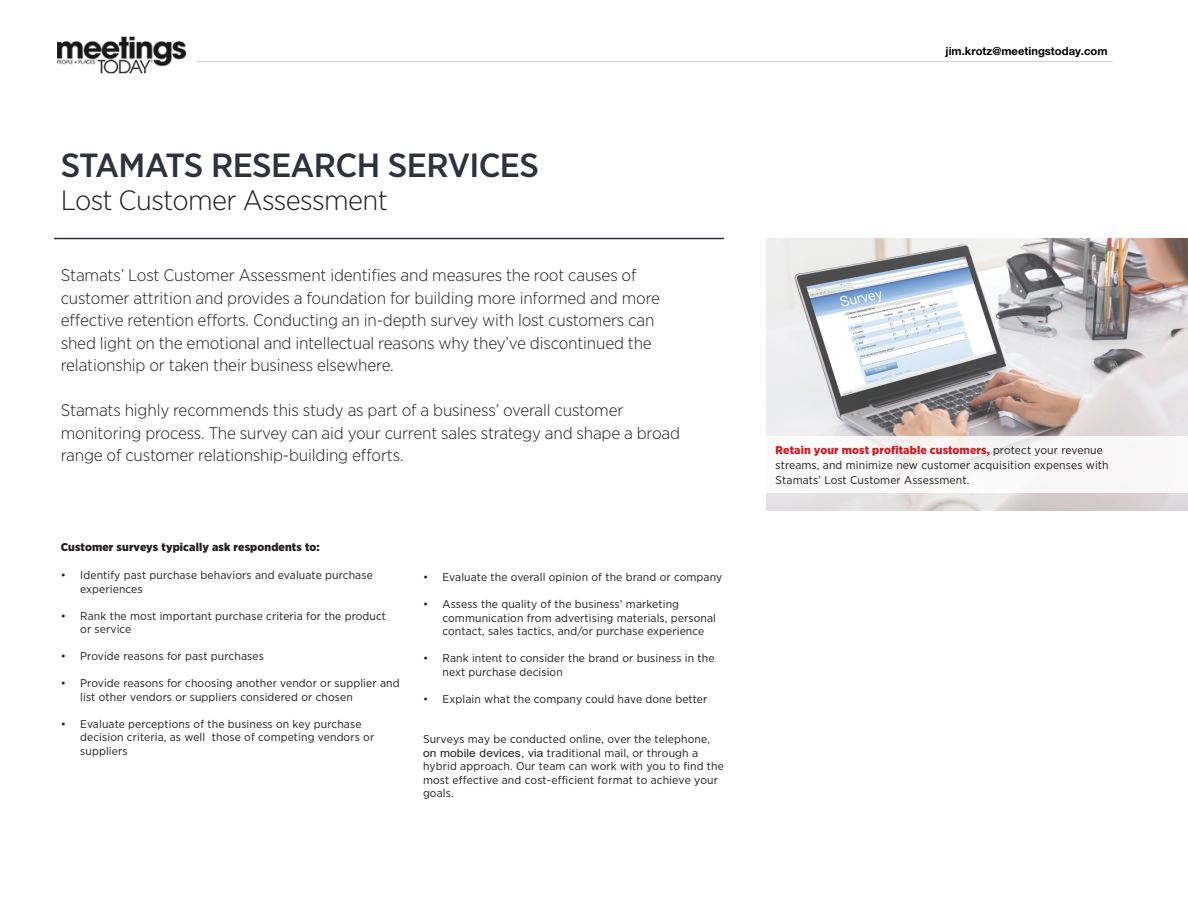
<style>
.page{position:relative;width:1188px;height:918px;background:#fff}
.page>*{position:absolute;margin:0;border:0;box-sizing:border-box;transform-origin:0 0}
.t1{font:500 33.45px "Gotham Narrow";letter-spacing:-.02em;color:#2f313e;scale:1.06 1}
.t2{font:300 27.9px "Gotham Narrow";letter-spacing:-.02em;color:#231f20;scale:1.06 1}
.t3{font:300 16.8px/22.5px "Gotham Narrow";letter-spacing:-.01em;color:#231f20;scale:1.05 1}
.t4{font:11.25px/13.5px "Gotham Narrow";letter-spacing:.01em;color:#231f20;scale:1.06 1}
.t5{font:900 11.25px "Gotham Narrow";letter-spacing:.01em;color:#231f20;scale:1.06 1}
.t6{font:700 11.25px "Helvetica Neue LT Std";color:#000}
.s1{font-family:"Arial"}
.s2{font-weight:900;color:#cf1f25}
</style>
<div class="page">
<img style="left:767px;top:238px;width:421px;height:272px">
<div style="left:743px;top:436px;width:445px;height:56px;background:#f9f8f9"></div>
<hr style="left:54px;top:238px;width:670px;height:1px;background:#2f313e">
<img style="left:58px;top:36px;width:128px;height:38px">
<hr style="left:196px;top:61px;width:917px;height:1px;background:#d1d2d4">
<p class="t1" style="left:61px;top:144px;width:453px">STAMATS RESEARCH SERVICES</p>
<p class="t2" style="left:61px;top:183px;width:310px">Lost Customer Assessment</p>
<p class="t3" style="left:61px;top:264px;width:572px">Stamats’ Lost Customer Assessment identifies and measures the root causes of customer attrition and provides a foundation for building more informed and more effective retention efforts. Conducting an in-depth survey with lost customers can shed light on the emotional and intellectual reasons why they’ve discontinued the relationship or taken their business elsewhere.</p>
<p class="t3" style="left:61px;top:399px;width:591px">Stamats highly recommends this study as part of a business’ overall customer monitoring process. The survey can aid your current sales strategy and shape a broad range of customer relationship-building efforts.</p>
<p class="t5" style="left:61px;top:540px;width:246px">Customer surveys typically ask respondents to:</p>
<p class="t4" style="left:80px;top:568px;width:278px;text-indent:-20px">• Identify past purchase behaviors and evaluate purchase experiences</p>
<p class="t4" style="left:80px;top:609px;width:290px;text-indent:-20px">• Rank the most important purchase criteria for the product or service</p>
<p class="t4" style="left:61px;top:649px;width:193px">• Provide reasons for past purchases</p>
<p class="t4" style="left:80px;top:676px;width:303px;text-indent:-20px">• Provide reasons for choosing another vendor or supplier and list other vendors or suppliers considered or chosen</p>
<p class="t4" style="left:80px;top:717px;width:279px;text-indent:-20px">• Evaluate perceptions of the business on key purchase decision criteria, as well those of competing vendors or suppliers</p>
<p class="t4" style="left:423px;top:570px;width:284px">• Evaluate the overall opinion of the brand or company</p>
<p class="t4" style="left:442px;top:597px;width:260px;text-indent:-20px">• Assess the quality of the business’ marketing communication from advertising materials, personal contact, sales tactics, and/or purchase experience</p>
<p class="t4" style="left:442px;top:651px;width:258px;text-indent:-20px">• Rank intent to consider the brand or business in the next purchase decision</p>
<p class="t4" style="left:423px;top:692px;width:270px">• Explain what the company could have done better</p>
<p class="t4" style="left:423px;top:732px;width:285px">Surveys may be conducted online, over the telephone, <span class="s1">on mobile devices, via</span> traditional mail, or through a hybrid approach. Our team can work with you to find the most effective and cost-efficient format to achieve your goals.</p>
<p class="t6" style="left:946px;top:44px;width:164px">jim.krotz@meetingstoday.com</p>
<p class="t4" style="left:776px;top:442px;width:316px;line-height:15px"><span class="s2">Retain your most profitable customers,</span> protect your revenue streams, and minimize new customer acquisition expenses with<br>Stamats’ Lost Customer Assessment.</p>
</div>
